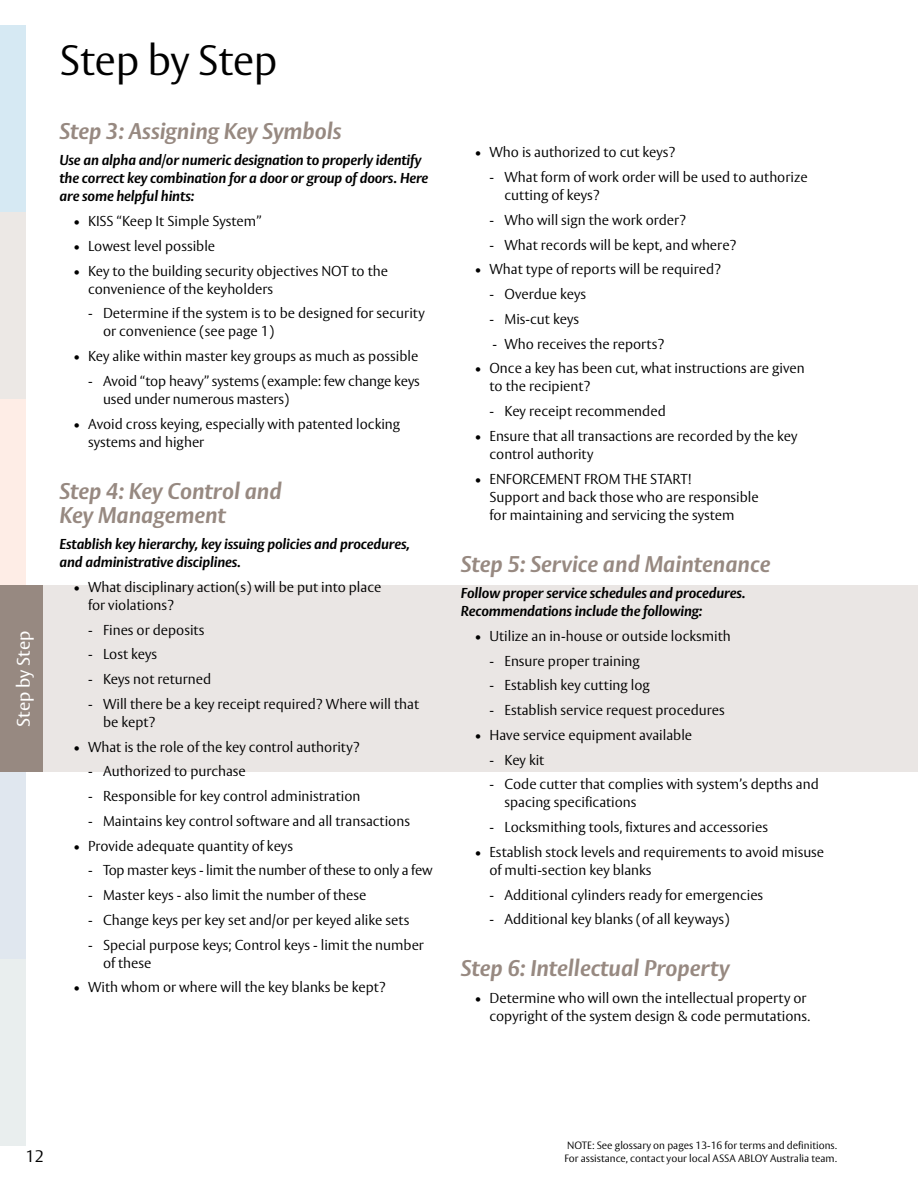
<style>
.page{position:relative;width:918px;height:1188px;background:#fff}
.page>*{position:absolute;margin:0;border:0;box-sizing:border-box;transform-origin:0 0}
.t1{font:300 42px "ASSA Vesta";letter-spacing:-.01em;color:#000}
.t2{font:italic 700 22.5px/24px "ASSA Vesta";color:#978981}
.t3{font:18px "ASSA Vesta";color:#fff}
.t4{font:300 16.5px "ASSA Vesta";color:#000}
.t5{font:300 14.25px/18px "ASSA Vesta";color:#000}
.t6{font:italic 700 14.25px/18px "ASSA Vesta";letter-spacing:-.01em;color:#000}
.t7{font:300 10.5px/13.5px "ASSA Vesta";color:#000}
</style>
<div class="page">
<div style="left:0;top:26px;width:26px;height:186px;background:#d6e9f3"></div>
<div style="left:0;top:399px;width:26px;height:186px;background:#feede6"></div>
<div style="left:0;top:772px;width:26px;height:187px;background:#e0e7ef"></div>
<div style="left:0;top:959px;width:26px;height:186px;background:#e9eeee"></div>
<div style="left:0;top:212px;width:26px;height:187px;background:#ece8e5"></div>
<div style="left:0;top:586px;width:918px;height:186px;background:#eae6e4"></div>
<div style="left:0;top:586px;width:43px;height:186px;background:#978981"></div>
<p class="t3" style="left:13px;top:727px;width:98px;rotate:-90deg">Step by Step</p>
<h1 class="t1" style="left:60px;top:35px;width:220px">Step by Step</h1>
<h2 class="t2" style="left:60px;top:120px;width:284px">Step 3: Assigning Key Symbols</h2>
<p class="t6" style="left:60px;top:152px;width:370px">Use an alpha and/or numeric designation to properly identify the correct key combination for a door or group of doors. Here are some helpful hints:</p>
<p class="t5" style="left:73px;top:213px;width:190px">• KISS “Keep It Simple System”</p>
<p class="t5" style="left:73px;top:238px;width:144px">• Lowest level possible</p>
<p class="t5" style="left:88px;top:262px;width:302px;text-indent:-15px">• Key to the building security objectives NOT to the convenience of the keyholders</p>
<p class="t5" style="left:103px;top:305px;width:323px;text-indent:-15px">- Determine if the system is to be designed for security or convenience (see page 1)</p>
<p class="t5" style="left:73px;top:348px;width:347px">• Key alike within master key groups as much as possible</p>
<p class="t5" style="left:103px;top:373px;width:318px;text-indent:-15px">- Avoid “top heavy” systems (example: few change keys used under numerous masters)</p>
<p class="t5" style="left:88px;top:415px;width:314px;text-indent:-15px">• Avoid cross keying, especially with patented locking systems and higher</p>
<h2 class="t2" style="left:60px;top:480px;width:224px">Step 4: Key Control and<br>Key Management</h2>
<p class="t6" style="left:60px;top:536px;width:352px">Establish key hierarchy, key issuing policies and procedures, and administrative disciplines.</p>
<p class="t5" style="left:88px;top:579px;width:295px;text-indent:-15px">• What disciplinary action(s) will be put into place for violations?</p>
<p class="t5" style="left:88px;top:621px;width:118px">- Fines or deposits</p>
<p class="t5" style="left:88px;top:646px;width:71px">- Lost keys</p>
<p class="t5" style="left:88px;top:671px;width:125px">- Keys not returned</p>
<p class="t5" style="left:103px;top:696px;width:318px;text-indent:-15px">- Will there be a key receipt required? Where will that be kept?</p>
<p class="t5" style="left:73px;top:738px;width:288px">• What is the role of the key control authority?</p>
<p class="t5" style="left:88px;top:763px;width:159px">- Authorized to purchase</p>
<p class="t5" style="left:88px;top:788px;width:274px">- Responsible for key control administration</p>
<p class="t5" style="left:88px;top:813px;width:324px">- Maintains key control software and all transactions</p>
<p class="t5" style="left:73px;top:837px;width:222px">• Provide adequate quantity of keys</p>
<p class="t5" style="left:88px;top:862px;width:346px">- Top master keys - limit the number of these to only a few</p>
<p class="t5" style="left:88px;top:887px;width:280px">- Master keys - also limit the number of these</p>
<p class="t5" style="left:88px;top:912px;width:323px">- Change keys per key set and/or per keyed alike sets</p>
<p class="t5" style="left:103px;top:936px;width:322px;text-indent:-15px">- Special purpose keys; Control keys - limit the number of these</p>
<p class="t5" style="left:73px;top:979px;width:314px">• With whom or where will the key blanks be kept?</p>
<p class="t5" style="left:475px;top:144px;width:203px">• Who is authorized to cut keys?</p>
<p class="t5" style="left:505px;top:169px;width:305px;text-indent:-15px">- What form of work order will be used to authorize cutting of keys?</p>
<p class="t5" style="left:490px;top:211px;width:198px">- Who will sign the work order?</p>
<p class="t5" style="left:490px;top:236px;width:249px">- What records will be kept, and where?</p>
<p class="t5" style="left:475px;top:261px;width:248px">• What type of reports will be required?</p>
<p class="t5" style="left:490px;top:286px;width:98px">- Overdue keys</p>
<p class="t5" style="left:490px;top:310px;width:91px">- Mis-cut keys</p>
<p class="t5" style="left:492px;top:335px;width:174px">- Who receives the reports?</p>
<p class="t5" style="left:490px;top:360px;width:317px;text-indent:-15px">• Once a key has been cut, what instructions are given to the recipient?</p>
<p class="t5" style="left:490px;top:403px;width:178px">- Key receipt recommended</p>
<p class="t5" style="left:490px;top:427px;width:310px;text-indent:-15px">• Ensure that all transactions are recorded by the key control authority</p>
<p class="t5" style="left:490px;top:470px;width:271px;text-indent:-15px">• ENFORCEMENT FROM THE START!<br>Support and back those who are responsible for maintaining and servicing the system</p>
<h2 class="t2" style="left:461px;top:553px;width:311px">Step 5: Service and Maintenance</h2>
<p class="t6" style="left:461px;top:585px;width:286px">Follow proper service schedules and procedures.<br>Recommendations include the following:</p>
<p class="t5" style="left:474px;top:627px;width:258px">• Utilize an in-house or outside locksmith</p>
<p class="t5" style="left:489px;top:652px;width:152px">- Ensure proper training</p>
<p class="t5" style="left:489px;top:677px;width:162px">- Establish key cutting log</p>
<p class="t5" style="left:489px;top:702px;width:237px">- Establish service request procedures</p>
<p class="t5" style="left:474px;top:726px;width:219px">• Have service equipment available</p>
<p class="t5" style="left:489px;top:751px;width:56px">- Key kit</p>
<p class="t5" style="left:505px;top:776px;width:316px;text-indent:-15px">- Code cutter that complies with system’s depths and spacing specifications</p>
<p class="t5" style="left:489px;top:819px;width:280px">- Locksmithing tools, fixtures and accessories</p>
<p class="t5" style="left:489px;top:843px;width:336px;text-indent:-15px">• Establish stock levels and requirements to avoid misuse of multi-section key blanks</p>
<p class="t5" style="left:489px;top:886px;width:275px">- Additional cylinders ready for emergencies</p>
<p class="t5" style="left:489px;top:911px;width:242px">- Additional key blanks (of all keyways)</p>
<h2 class="t2" style="left:461px;top:957px;width:270px">Step 6: Intellectual Property</h2>
<p class="t5" style="left:474px;top:989px;width:337px;text-align:right">• Determine who will own the intellectual property or copyright of the system design &amp; code permutations.</p>
<p class="t4" style="left:26px;top:1147px;width:20px">12</p>
<p class="t7" style="left:564px;top:1139px;width:274px">NOTE: See glossary on pages 13-16 for terms and definitions.<br>For assistance, contact your local ASSA ABLOY Australia team.</p>
</div>
